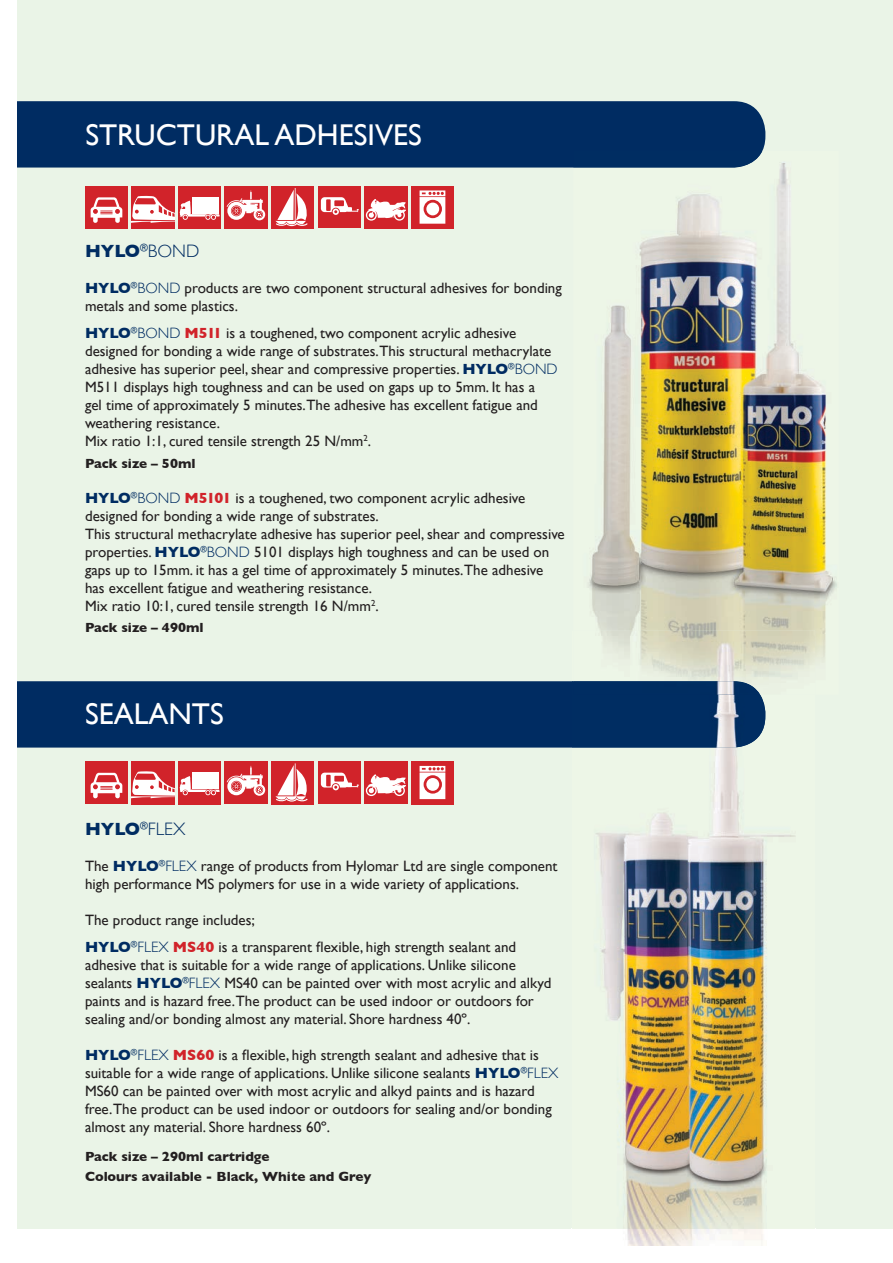
<style>
.page{position:relative;width:893px;height:1263px;background:#fff}
.page>*{position:absolute;margin:0;border:0;box-sizing:border-box;transform-origin:0 0}
.t1{font:30px "Gill Sans";color:#fff}
.t2{font:700 18px "Gill Sans";color:#002c62}
.t3{font:15px/18px "Gill Sans";color:#231f20}
.t4{font:700 13.5px/20.4px "Gill Sans";color:#231f20}
.s1{font-weight:300}
.s2{font-weight:700;color:#002c62}
.s3{font-weight:300;color:#002c62}
.s4{font-weight:700;color:#d1232a}
</style>
<div class="page">
<div style="left:17px;top:0;width:876px;height:1229px;background:#eaf4e7"></div>
<div style="left:17px;top:681px;width:555px;height:66px;background:#002c62"></div>
<div style="left:17px;top:101px;width:748px;height:67px;background:#002c62"></div>
<img style="left:589px;top:151px;width:248px;height:511px">
<img style="left:573px;top:151px;width:189px;height:17px">
<div style="left:85px;top:186px;width:43px;height:43px;background:#d1232a"></div>
<svg style="left:91px;top:197px;width:31px;height:26px"></svg>
<div style="left:132px;top:186px;width:42px;height:43px;background:#d1232a"></div>
<svg style="left:132px;top:196px;width:42px;height:27px"></svg>
<div style="left:178px;top:186px;width:43px;height:43px;background:#d1232a"></div>
<div style="left:192px;top:197px;width:27px;height:16px;background:#fff"></div>
<svg style="left:180px;top:201px;width:40px;height:19px"></svg>
<div style="left:271px;top:186px;width:43px;height:43px;background:#d1232a"></div>
<svg style="left:275px;top:188px;width:33px;height:39px"></svg>
<div style="left:318px;top:186px;width:43px;height:42px;background:#d1232a"></div>
<svg style="left:321px;top:197px;width:38px;height:18px"></svg>
<div style="left:365px;top:186px;width:42px;height:42px;background:#d1232a"></div>
<svg style="left:366px;top:199px;width:40px;height:22px"></svg>
<div style="left:225px;top:186px;width:42px;height:42px;background:#d1232a"></div>
<svg style="left:227px;top:190px;width:38px;height:30px"></svg>
<div style="left:411px;top:186px;width:43px;height:43px;background:#d1232a"></div>
<svg style="left:420px;top:190px;width:25px;height:34px"></svg>
<img style="left:572px;top:709px;width:223px;height:536px">
<img style="left:572px;top:681px;width:193px;height:66px">
<img style="left:589px;top:631px;width:226px;height:64px">
<img style="left:573px;top:681px;width:187px;height:14px">
<div style="left:85px;top:761px;width:43px;height:43px;background:#d1232a"></div>
<svg style="left:91px;top:773px;width:31px;height:25px"></svg>
<div style="left:132px;top:761px;width:42px;height:43px;background:#d1232a"></div>
<svg style="left:132px;top:771px;width:42px;height:27px"></svg>
<div style="left:178px;top:761px;width:43px;height:43px;background:#d1232a"></div>
<div style="left:192px;top:772px;width:27px;height:17px;background:#fff"></div>
<svg style="left:180px;top:776px;width:40px;height:19px"></svg>
<div style="left:271px;top:761px;width:43px;height:43px;background:#d1232a"></div>
<svg style="left:275px;top:763px;width:33px;height:39px"></svg>
<div style="left:318px;top:761px;width:43px;height:42px;background:#d1232a"></div>
<svg style="left:321px;top:773px;width:38px;height:17px"></svg>
<div style="left:365px;top:761px;width:42px;height:43px;background:#d1232a"></div>
<svg style="left:366px;top:774px;width:40px;height:22px"></svg>
<div style="left:225px;top:761px;width:42px;height:43px;background:#d1232a"></div>
<svg style="left:227px;top:766px;width:38px;height:30px"></svg>
<div style="left:411px;top:761px;width:43px;height:43px;background:#d1232a"></div>
<svg style="left:420px;top:766px;width:25px;height:33px"></svg>
<h1 class="t1" style="left:85px;top:117px;width:338px">STRUCTURAL ADHESIVES</h1>
<p class="t2" style="left:85px;top:237px;width:116px">HYLO<sup>®</sup><span class="s1">BOND</span></p>
<p class="t3" style="left:85px;top:279px;width:478px"><span class="s2">HYLO</span><sup>®</sup><span class="s3">BOND</span> products are two component structural adhesives for bonding metals and some plastics.</p>
<p class="t3" style="left:85px;top:324px;width:474px"><span class="s2">HYLO</span><sup>®</sup><span class="s3">BOND</span> <span class="s4">M511</span> is a toughened, two component acrylic adhesive designed for bonding a wide range of substrates.This structural methacrylate adhesive has superior peel, shear and compressive properties. <span class="s2">HYLO</span><sup>®</sup><span class="s3">BOND </span>M511 displays high toughness and can be used on gaps up to 5mm. It has a<br>gel time of approximately 5 minutes.The adhesive has excellent fatigue and weathering resistance.<br>Mix ratio 1:1, cured tensile strength 25 N/mm<sup>2</sup>.</p>
<p class="t4" style="left:85px;top:453px;width:112px">Pack size – 50ml</p>
<p class="t3" style="left:85px;top:489px;width:481px"><span class="s2">HYLO</span><sup>®</sup><span class="s3">BOND</span> <span class="s4">M5101</span> is a toughened, two component acrylic adhesive designed for bonding a wide range of substrates.<br>This structural methacrylate adhesive has superior peel, shear and compressive properties. <span class="s2">HYLO</span><sup>®</sup><span class="s3">BOND</span> 5101 displays high toughness and can be used on gaps up to 15mm. it has a gel time of approximately 5 minutes.The adhesive has excellent fatigue and weathering resistance.<br>Mix ratio 10:1, cured tensile strength 16 N/mm<sup>2</sup>.</p>
<p class="t4" style="left:85px;top:617px;width:120px">Pack size – 490ml</p>
<h1 class="t1" style="left:85px;top:696px;width:140px">SEALANTS</h1>
<p class="t2" style="left:85px;top:815px;width:102px">HYLO<sup>®</sup><span class="s1">FLEX</span></p>
<p class="t3" style="left:85px;top:857px;width:474px">The <span class="s2">HYLO</span><sup>®</sup><span class="s3">FLEX</span> range of products from Hylomar Ltd are single component high performance MS polymers for use in a wide variety of applications.</p>
<p class="t3" style="left:85px;top:907px;width:433px;line-height:26.5px">The product range includes;<br><span class="s2">HYLO</span><sup>®</sup><span class="s3">FLEX</span> <span class="s4">MS40</span> is a transparent flexible, high strength sealant and</p>
<p class="t3" style="left:85px;top:956px;width:468px">adhesive that is suitable for a wide range of applications. Unlike silicone sealants <span class="s2">HYLO</span><sup>®</sup><span class="s3">FLEX</span> MS40 can be painted over with most acrylic and alkyd paints and is hazard free.The product can be used indoor or outdoors for sealing and/or bonding almost any material. Shore hardness 40º.</p>
<p class="t3" style="left:85px;top:1046px;width:475px"><span class="s2">HYLO</span><sup>®</sup><span class="s3">FLEX</span> <span class="s4">MS60</span> is a flexible, high strength sealant and adhesive that is suitable for a wide range of applications. Unlike silicone sealants <span class="s2">HYLO</span><sup>®</sup><span class="s3">FLEX </span>MS60 can be painted over with most acrylic and alkyd paints and is hazard free.The product can be used indoor or outdoors for sealing and/or bonding almost any material. Shore hardness 60º.</p>
<p class="t4" style="left:85px;top:1146px;width:288px">Pack size – 290ml cartridge<br>Colours available - Black, White and Grey</p>
</div>
